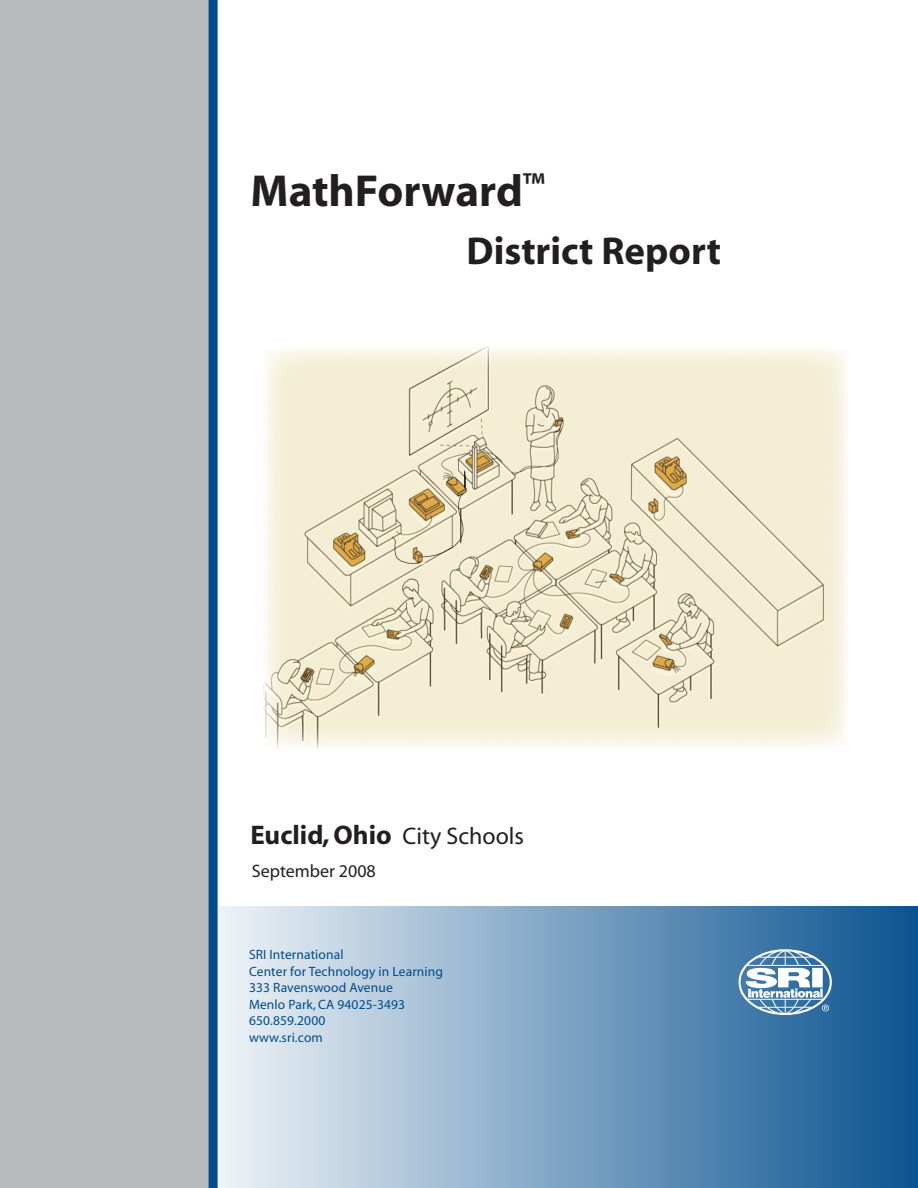
<style>
.page{position:relative;width:918px;height:1188px;background:#fff}
.page>*{position:absolute;margin:0;border:0;box-sizing:border-box;transform-origin:0 0}
.Inside_title{font:700 45px "Myriad";color:#231f20}
.Inside_title-2{font:700 39px "Myriad";color:#231f20}
.Inside_title-3{font:700 27px "Myriad";color:#231f20}
.t1{font:18px "Myriad";color:#231f20}
.Table_type{font:13.5px "Myriad";letter-spacing:.01em;color:#004c8c}
.s1{font-weight:400;font-size:24px}
</style>
<div class="page">
<div style="left:174px;top:906px;width:744px;height:282px;background:linear-gradient(to right,#fdfdfe,#0b5390)"></div>
<svg style="left:739px;top:949px;width:93px;height:66px"></svg>
<div style="left:0;top:0;width:218px;height:1188px;background:#b8b9bc"></div>
<img style="left:263px;top:346px;width:584px;height:403px">
<p class="Inside_title" style="left:251px;top:168px;width:297px">MathForward<sup>™</sup></p>
<p class="Inside_title-2" style="left:467px;top:230px;width:256px">District Report</p>
<p class="Inside_title-3" style="left:251px;top:821px;width:275px">Euclid, Ohio <span class="s1">City Schools</span></p>
<p class="t1" style="left:252px;top:862px;width:126px">September 2008</p>
<p class="Table_type" style="left:249px;top:948px;width:96px">SRI International</p>
<p class="Table_type" style="left:249px;top:965px;width:196px">Center for Technology in Learning</p>
<p class="Table_type" style="left:249px;top:981px;width:145px">333 Ravenswood Avenue</p>
<p class="Table_type" style="left:249px;top:998px;width:158px">Menlo Park, CA 94025-3493</p>
<p class="Table_type" style="left:249px;top:1014px;width:78px">650.859.2000</p>
<p class="Table_type" style="left:249px;top:1031px;width:75px">www.sri.com</p>
</div>
